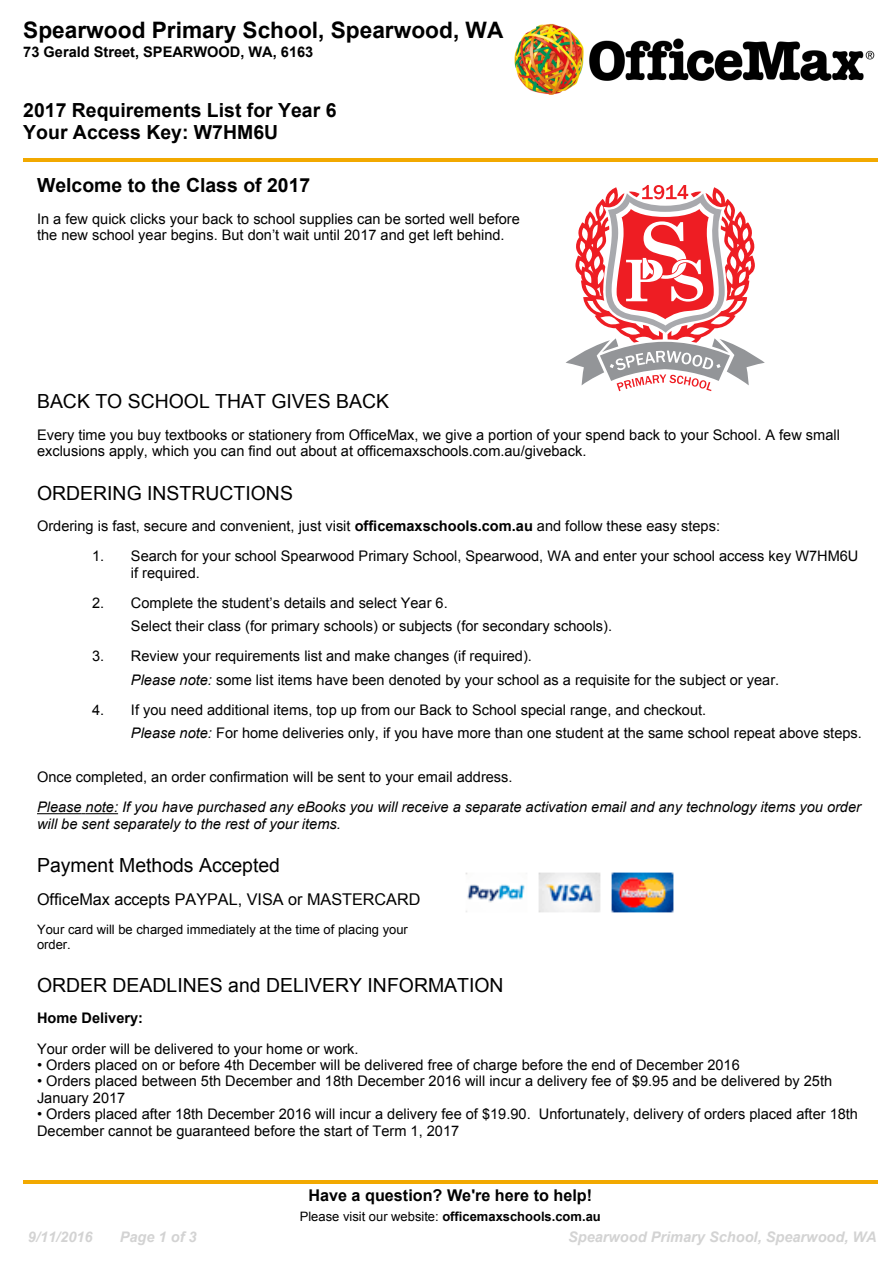
<style>
.page{position:relative;width:893px;height:1263px;background:#fff}
.page>*{position:absolute;margin:0;border:0;box-sizing:border-box;transform-origin:0 0}
.t1{font:700 22.65px "Arial";color:#000}
.t2{font:19.5px "Arial";color:#000}
.t3{font:700 19.5px/21.9px "Arial";color:#000}
.t4{font:16.2px "Arial";color:#000}
.t5{font:700 16.2px "Arial";color:#000}
.t6{font:14.55px/16.4px "Arial";color:#000}
.t7{font:italic 14.55px/30.2px "Arial";color:#000}
.t8{font:italic 700 14.55px "Arial";color:#d3d3d3}
.t9{font:700 14.55px "Arial";color:#000}
.t10{font:12.9px/14.5px "Arial";color:#000}
.t11{font:700 12.9px "Arial";color:#000}
.s1{font-weight:700}
.s2{font-style:italic}
.s3{font-style:normal}
.s4{font-weight:400}
</style>
<div class="page">
<hr style="left:37px;top:813px;width:45px;height:1px;background:#000">
<hr style="left:86px;top:813px;width:32px;height:1px;background:#000">
<img style="left:465px;top:872px;width:209px;height:41px">
<img style="left:514px;top:23px;width:361px;height:72px">
<hr style="left:23px;top:158px;width:854px;height:4px;background:#f2a900">
<hr style="left:23px;top:1180px;width:854px;height:3px;background:#f2a900">
<svg style="left:566px;top:185px;width:199px;height:206px"></svg>
<p class="t1" style="left:23px;top:15px;width:482px">Spearwood Primary School, Spearwood, WA</p>
<p class="t9" style="left:23px;top:43px;width:291px">73 Gerald Street, SPEARWOOD, WA, 6163</p>
<p class="t3" style="left:23px;top:100px;width:315px">2017 Requirements List for Year 6<br>Your Access Key: W7HM6U</p>
<p class="t3" style="left:37px;top:175px;width:275px">Welcome to the Class of 2017</p>
<p class="t6" style="left:37px;top:210px;width:484px">In a few quick clicks your back to school supplies can be sorted well before the new school year begins. But don’t wait until 2017 and get left behind.</p>
<p class="t2" style="left:37px;top:388px;width:354px">BACK TO SCHOOL THAT GIVES BACK</p>
<p class="t6" style="left:37px;top:427px;width:804px">Every time you buy textbooks or stationery from OfficeMax, we give a portion of your spend back to your School. A few small exclusions apply, which you can find out about at officemaxschools.com.au/giveback.</p>
<p class="t2" style="left:37px;top:480px;width:257px">ORDERING INSTRUCTIONS</p>
<p class="t6" style="left:37px;top:518px;width:684px">Ordering is fast, secure and convenient, just visit <span class="s1">officemaxschools.com.au</span> and follow these easy steps:</p>
<p class="t6" style="left:131px;top:548px;width:729px;text-indent:-39px">1. Search for your school Spearwood Primary School, Spearwood, WA and enter your school access key W7HM6U if required.</p>
<p class="t6" style="left:131px;top:591px;width:483px;line-height:23.2px;text-indent:-39px">2. Complete the student’s details and select Year 6.<br>Select their class (for primary schools) or subjects (for secondary schools).</p>
<p class="t6" style="left:131px;top:645px;width:650px;line-height:23.2px;text-indent:-39px">3. Review your requirements list and make changes (if required).<br><span class="s2">Please note:</span> some list items have been denoted by your school as a requisite for the subject or year.</p>
<p class="t6" style="left:131px;top:698px;width:732px;line-height:23.2px;text-indent:-39px">4. If you need additional items, top up from our Back to School special range, and checkout.<br><span class="s2">Please note:</span> For home deliveries only, if you have more than one student at the same school repeat above steps.</p>
<p class="t7" style="left:37px;top:762px;width:825px"><span class="s3">Once completed, an order confirmation will be sent to your email address.<br></span>Please note: If you have purchased any eBooks you will receive a separate activation email and any technology items you order</p>
<p class="t7" style="left:37px;top:809px;width:305px">will be sent separately to the rest of your items.</p>
<p class="t2" style="left:37px;top:852px;width:245px">Payment Methods Accepted</p>
<p class="t4" style="left:37px;top:889px;width:385px">OfficeMax accepts PAYPAL, VISA or MASTERCARD</p>
<p class="t10" style="left:37px;top:923px;width:372px">Your card will be charged immediately at the time of placing your order.</p>
<p class="t2" style="left:37px;top:972px;width:468px">ORDER DEADLINES and DELIVERY INFORMATION</p>
<p class="t6" style="left:37px;top:1003px;width:323px;line-height:30.2px"><span class="s1">Home Delivery:<br></span>Your order will be delivered to your home or work.</p>
<p class="t6" style="left:37px;top:1057px;width:704px">• Orders placed on or before 4th December will be delivered free of charge before the end of December 2016</p>
<p class="t6" style="left:37px;top:1073px;width:797px">• Orders placed between 5th December and 18th December 2016 will incur a delivery fee of $9.95 and be delivered by 25th<br>January 2017</p>
<p class="t6" style="left:37px;top:1106px;width:822px">• Orders placed after 18th December 2016 will incur a delivery fee of $19.90. Unfortunately, delivery of orders placed after 18th<br>December cannot be guaranteed before the start of Term 1, 2017</p>
<p class="t5" style="left:308px;top:1184px;width:285px">Have a question? We're here to help!</p>
<p class="t11" style="left:300px;top:1208px;width:302px"><span class="s4">Please visit our website:</span> officemaxschools.com.au</p>
<p class="t8" style="left:28px;top:1227px;width:66px">9/11/2016</p>
<p class="t8" style="left:120px;top:1227px;width:78px">Page 1 of 3</p>
<p class="t8" style="left:568px;top:1227px;width:310px">Spearwood Primary School, Spearwood, WA</p>
</div>
